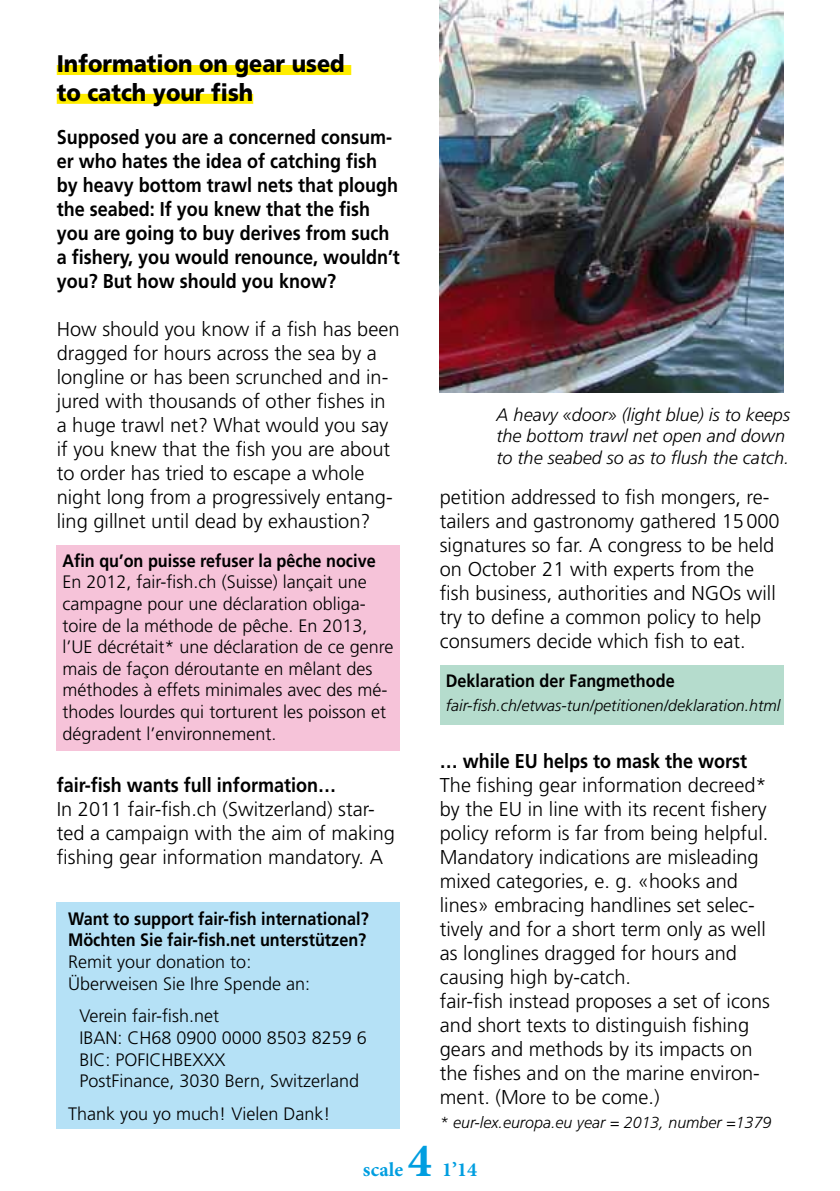
<style>
.page{position:relative;width:840px;height:1191px;background:#fff}
.page>*{position:absolute;margin:0;border:0;box-sizing:border-box;transform-origin:0 0}
.t1{font:700 48px "Minion Pro";color:#009ee0}
.t2{font:900 24px/28.8px "Frutiger";color:#000;scale:.9 1}
.t3{font:300 20px/24px "Frutiger";color:#000}
.t4{font:700 20px/24px "Frutiger";color:#000;scale:.9 1}
.t5{font:700 20px "Minion Pro";letter-spacing:.005em;color:#009ee0}
.t6{font:300 18px/21.6px "Frutiger";color:#000}
.t7{font:700 18px/21.6px "Frutiger";color:#000;scale:.9 1}
.t8{font:italic 300 18px/21.6px "Frutiger";color:#000}
.t9{font:italic 300 16px "Frutiger";color:#000}
</style>
<div class="page">
<div style="left:57px;top:902px;width:343px;height:227px;background:#b5e1f6"></div>
<div style="left:57px;top:65px;width:294px;height:10px;background:#ffed00"></div>
<div style="left:57px;top:94px;width:196px;height:10px;background:#ffed00"></div>
<img style="left:439px;top:0;width:344px;height:392px">
<div style="left:440px;top:665px;width:343px;height:59px;background:#b5dccd"></div>
<div style="left:57px;top:545px;width:343px;height:205px;background:#f6c3d9"></div>
<p class="t2" style="left:57px;top:49px;width:321px">Information on gear used to catch your fish</p>
<p class="t4" style="left:57px;top:125px;width:382px">Supposed you are a concerned consum&shy;er who hates the idea of catching fish by heavy bottom trawl nets that plough the seabed: If you knew that the fish you are going to buy derives from such a fishery, you would renounce, wouldn’t you? But how should you know?</p>
<p class="t3" style="left:57px;top:317px;width:344px">How should you know if a fish has been dragged for hours across the sea by a longline or has been scrunched and in&shy;jured with thousands of other fishes in a huge trawl net? What would you say if you knew that the fish you are about to order has tried to escape a whole night long from a progressively entang&shy;ling gillnet until dead by exhaustion?</p>
<p class="t7" style="left:62px;top:549px;width:349px">Afin qu’on puisse refuser la pêche nocive</p>
<p class="t6" style="left:62px;top:571px;width:332px">En 2012, fair-fish.ch (Suisse) lançait une campagne pour une déclaration obliga&shy;toire de la méthode de pêche. En 2013, l’UE décrétait* une déclaration de ce genre mais de façon déroutante en mêlant des méthodes à effets minimales avec des mé&shy;thodes lourdes qui torturent les poisson et dégradent l’environnement.</p>
<p class="t4" style="left:57px;top:773px;width:312px">fair-fish wants full information…</p>
<p class="t3" style="left:57px;top:797px;width:339px">In 2011 fair-fish.ch (Switzerland) star&shy;ted a campaign with the aim of making fishing gear information mandatory. A</p>
<p class="t7" style="left:68px;top:907px;width:335px">Want to support fair-fish international?<br>Möchten Sie fair-fish.net unterstützen?</p>
<p class="t6" style="left:68px;top:951px;width:243px">Remit your donation to:<br>Überweisen Sie Ihre Spende an:</p>
<p class="t6" style="left:79px;top:1005px;width:289px">Verein fair-fish.net<br>IBAN: CH68 0900 0000 8503 8259 6<br>BIC: POFICHBEXXX<br>PostFinance, 3030 Bern, Switzerland</p>
<p class="t6" style="left:68px;top:1103px;width:264px">Thank you yo much! Vielen Dank!</p>
<h1 class="t1" style="left:407px;top:1127px;width:25px">4</h1>
<p class="t5" style="left:363px;top:1156px;width:42px">scale</p>
<p class="t8" style="left:496px;top:403px;width:295px">A heavy «door» (light blue) is to keeps the bottom trawl net open and down to the seabed so as to flush the catch.</p>
<p class="t3" style="left:439px;top:485px;width:341px">petition addressed to fish mongers, re&shy;tailers and gastronomy gathered 15000 signatures so far. A congress to be held on October 21 with experts from the fish business, authorities and NGOs will try to define a common policy to help consumers decide which fish to eat.</p>
<p class="t7" style="left:445px;top:670px;width:256px">Deklaration der Fangmethode</p>
<p class="t9" style="left:445px;top:697px;width:336px">fair-fish.ch/etwas-tun/petitionen/deklaration.html</p>
<p class="t4" style="left:439px;top:749px;width:343px">… while EU helps to mask the worst</p>
<p class="t3" style="left:439px;top:773px;width:331px">The fishing gear information decreed* by the EU in line with its recent fishery policy reform is far from being helpful.<br>Mandatory indications are misleading mixed categories, e. g. «hooks and lines» embracing handlines set selec&shy;tively and for a short term only as well as longlines dragged for hours and causing high by-catch.<br>fair-fish instead proposes a set of icons and short texts to distinguish fishing gears and methods by its impacts on the fishes and on the marine environ&shy;ment. (More to be come.)</p>
<p class="t9" style="left:439px;top:1113px;width:333px">* eur-lex.europa.eu year = 2013, number =1379</p>
<p class="t5" style="left:442px;top:1156px;width:36px">1’14</p>
</div>
